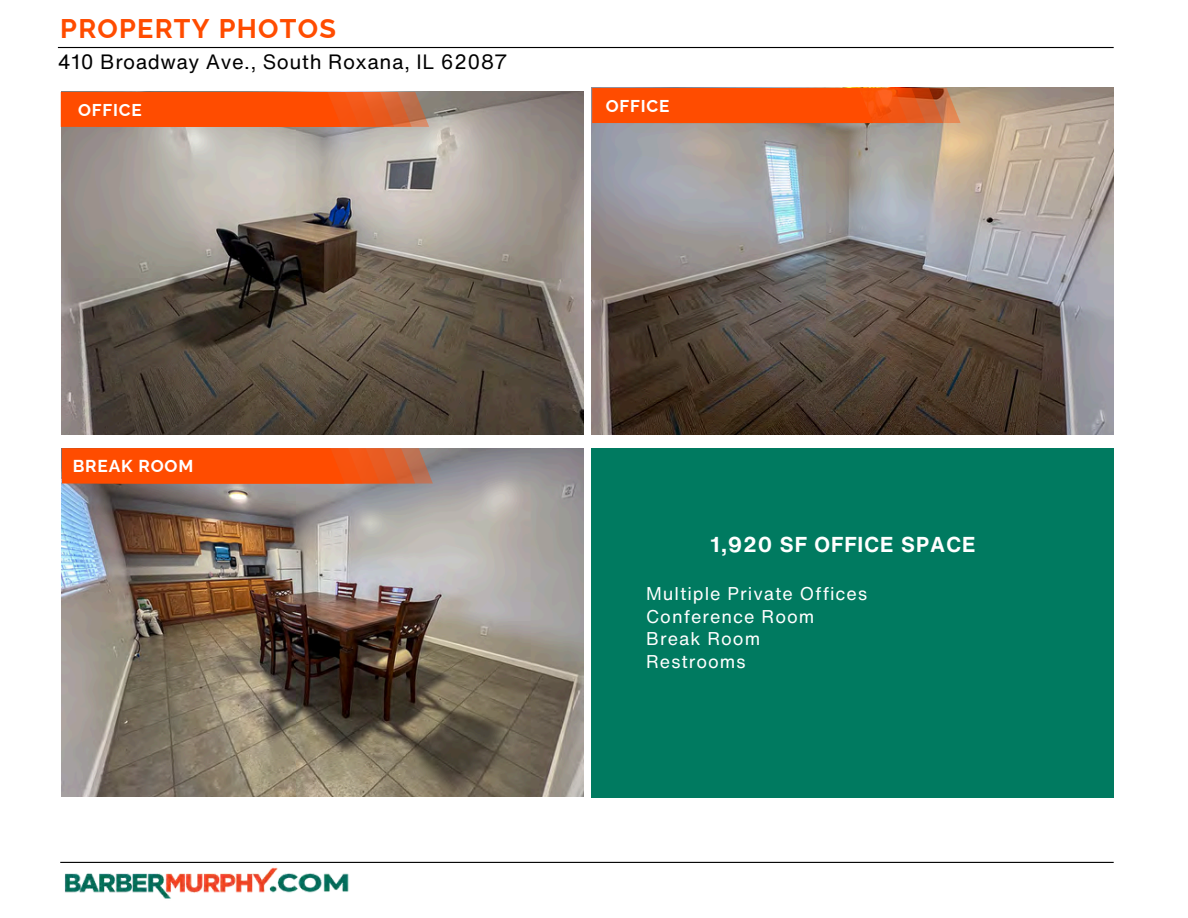
<style>
.page{position:relative;width:1188px;height:918px;background:#fff}
.page>*{position:absolute;margin:0;border:0;box-sizing:border-box;transform-origin:0 0}
.t1{font:700 27px "Raleway";letter-spacing:.045em;color:#ff4c00}
.t2{font:700 21px "Helvetica Now Text";letter-spacing:.055em;color:#fff}
.t3{font:20.25px "Helvetica Now Text";letter-spacing:.025em;color:#000}
.t4{font:18px/22.5px "Helvetica Now Text";letter-spacing:.055em;color:#fff}
.t5{font:700 17.25px "Raleway";letter-spacing:.045em;color:#fff}
.t6{font:700 17.1px "Raleway";letter-spacing:.045em;color:#fff}
</style>
<div class="page">
<hr style="left:58px;top:47px;width:1056px;height:1px;background:#000">
<hr style="left:60px;top:862px;width:1054px;height:1px;background:#000">
<img style="left:64px;top:867px;width:285px;height:32px">
<img style="left:61px;top:448px;width:522px;height:349px">
<svg style="left:62px;top:449px;width:371px;height:35px;background:#f4510d"></svg>
<img style="left:61px;top:92px;width:522px;height:343px">
<img style="left:592px;top:88px;width:522px;height:346px">
<svg style="left:61px;top:92px;width:368px;height:35px;background:#f5510c"></svg>
<svg style="left:592px;top:88px;width:369px;height:35px;background:#f65009"></svg>
<div style="left:592px;top:448px;width:522px;height:349px;background:#007a60"></div>
<h3 class="t1" style="left:60px;top:13px;width:277px">PROPERTY PHOTOS</h3>
<p class="t3" style="left:58px;top:47px;width:451px">410 Broadway Ave., South Roxana, IL 62087</p>
<p class="t6" style="left:78px;top:100px;width:65px">OFFICE</p>
<p class="t6" style="left:606px;top:96px;width:65px">OFFICE</p>
<p class="t5" style="left:73px;top:456px;width:122px">BREAK ROOM</p>
<p class="t2" style="left:710px;top:529px;width:266px">1,920 SF OFFICE SPACE</p>
<p class="t4" style="left:646px;top:582px;width:223px">Multiple Private Offices<br>Conference Room<br>Break Room<br>Restrooms</p>
</div>
